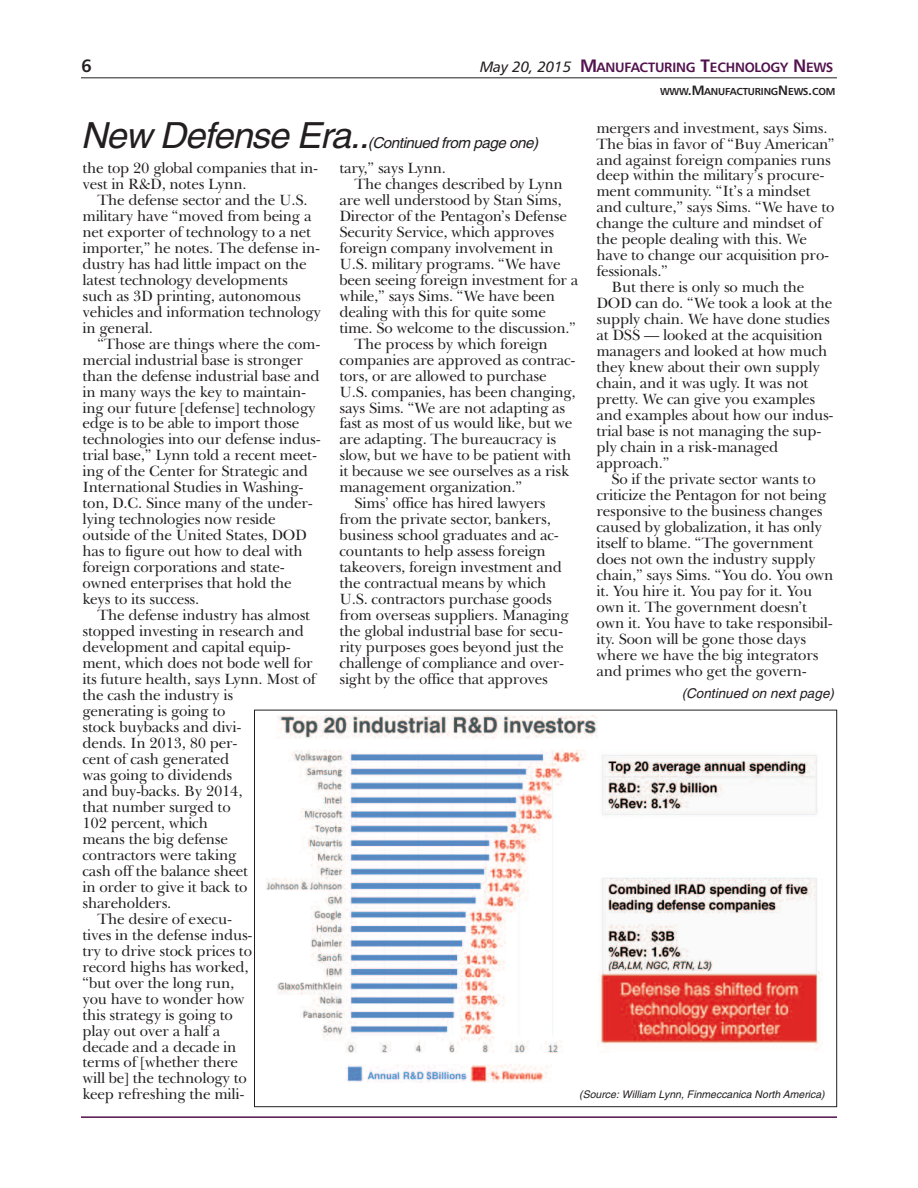
<style>
.page{position:relative;width:918px;height:1188px;background:#fff}
.page>*{position:absolute;margin:0;border:0;box-sizing:border-box;transform-origin:0 0}
.t1{font:italic 36px "Helvetica";letter-spacing:-.035em;color:#231f20}
.t2{font:18px "Humanist 777 BT Bold B";color:#231f20}
.t3{font:15.15px/15.9px "Baskerville BT";letter-spacing:-.015em;color:#231f20}
.t4{font:italic 15px "Helvetica";letter-spacing:-.035em;color:#231f20}
.t5{font:13.5px "Humanist 777 BT Bold B";letter-spacing:-.015em;color:#51124c}
.t6{font:italic 13.5px "Helvetica";color:#231f20}
.t7{font:italic 10.5px "Helvetica";color:#231f20}
.t8{font:10.2px "Humanist 777 BT Bold B";letter-spacing:-.015em;color:#231f20}
.s1{font-family:"Humanist 777 BT Italic B";font-size:15px;color:#231f20}
.s2{font-size:18px}
.s3{font-size:13.5px}
</style>
<div class="page">
<hr style="left:81px;top:78px;width:756px;height:1px;background:#231f20">
<hr style="left:81px;top:1116px;width:756px;height:2px;background:#51124c">
<img style="left:266px;top:716px;width:556px;height:367px">
<div style="left:727px;top:1052px;width:101px;height:31px;background:#fff"></div>
<p class="t2" style="left:81px;top:58px;width:12px">6</p>
<p class="t5" style="left:480px;top:62px;width:355px"><span class="s1">May 20, 2015</span> <span class="s2">M</span>ANUFACTURING <span class="s2">T</span>ECHNOLOGY <span class="s2">N</span>EWS</p>
<p class="t8" style="left:660px;top:87px;width:177px">WWW<span class="s3">.M</span>ANUFACTURING<span class="s3">N</span>EWS<span class="s3">.</span>COM</p>
<h1 class="t1" style="left:81px;top:122px;width:290px">New Defense Era..</h1>
<p class="t3" style="left:596px;top:121px;width:233px">mergers and investment, says Sims.</p>
<p class="t3" style="left:596px;top:137px;width:240px">The bias in favor of “Buy American”</p>
<p class="t3" style="left:596px;top:153px;width:236px">and against foreign companies runs</p>
<p class="t3" style="left:596px;top:169px;width:230px">deep within the military’s procure-</p>
<p class="t3" style="left:596px;top:185px;width:216px">ment community. “It’s a mindset</p>
<p class="t3" style="left:596px;top:201px;width:239px">and culture,” says Sims. “We have to</p>
<p class="t3" style="left:596px;top:217px;width:227px">change the culture and mindset of</p>
<p class="t3" style="left:596px;top:233px;width:212px">the people dealing with this. We</p>
<p class="t3" style="left:596px;top:249px;width:234px">have to change our acquisition pro-</p>
<p class="t3" style="left:596px;top:265px;width:73px">fessionals.”</p>
<p class="t3" style="left:611px;top:281px;width:195px">But there is only so much the</p>
<p class="t3" style="left:596px;top:297px;width:237px">DOD can do. “We took a look at the</p>
<p class="t3" style="left:596px;top:313px;width:235px">supply chain. We have done studies</p>
<p class="t3" style="left:596px;top:329px;width:228px">at DSS — looked at the acquisition</p>
<p class="t3" style="left:596px;top:345px;width:232px">managers and looked at how much</p>
<p class="t3" style="left:596px;top:361px;width:225px">they knew about their own supply</p>
<p class="t3" style="left:596px;top:377px;width:214px">chain, and it was ugly. It was not</p>
<p class="t3" style="left:596px;top:393px;width:220px">pretty. We can give you examples</p>
<p class="t3" style="left:596px;top:409px;width:239px">and examples about how our indus-</p>
<p class="t3" style="left:596px;top:425px;width:227px">trial base is not managing the sup-</p>
<p class="t3" style="left:596px;top:441px;width:184px">ply chain in a risk-managed</p>
<p class="t3" style="left:596px;top:457px;width:75px">approach.”</p>
<p class="t3" style="left:611px;top:473px;width:206px">So if the private sector wants to</p>
<p class="t3" style="left:596px;top:489px;width:232px">criticize the Pentagon for not being</p>
<p class="t3" style="left:596px;top:505px;width:228px">responsive to the business changes</p>
<p class="t3" style="left:596px;top:521px;width:227px">caused by globalization, it has only</p>
<p class="t3" style="left:596px;top:537px;width:219px">itself to blame. “The government</p>
<p class="t3" style="left:596px;top:553px;width:221px">does not own the industry supply</p>
<p class="t3" style="left:596px;top:569px;width:239px">chain,” says Sims. “You do. You own</p>
<p class="t3" style="left:596px;top:585px;width:217px">it. You hire it. You pay for it. You</p>
<p class="t3" style="left:596px;top:601px;width:212px">own it. The government doesn’t</p>
<p class="t3" style="left:596px;top:617px;width:238px">own it. You have to take responsibil-</p>
<p class="t3" style="left:596px;top:633px;width:211px">ity. Soon will be gone those days</p>
<p class="t3" style="left:596px;top:649px;width:224px">where we have the big integrators</p>
<p class="t3" style="left:596px;top:664px;width:212px">and primes who get the govern-</p>
<p class="t4" style="left:368px;top:137px;width:172px">(Continued from page one)</p>
<p class="t3" style="left:82px;top:162px;width:237px">the top 20 global companies that in&shy;vest in R&amp;D, notes Lynn.</p>
<p class="t3" style="left:82px;top:194px;width:240px;text-indent:15px">The defense sector and the U.S. military have “moved from being a net exporter of technology to a net importer,” he notes. The defense in&shy;dustry has had little impact on the latest technology developments such as 3D printing, autonomous vehicles and information technology in general.</p>
<p class="t3" style="left:82px;top:337px;width:240px;text-indent:15px">“Those are things where the com&shy;mercial industrial base is stronger than the defense industrial base and in many ways the key to maintain&shy;ing our future [defense] technology edge is to be able to import those technologies into our defense indus&shy;trial base,” Lynn told a recent meet&shy;ing of the Center for Strategic and International Studies in Washing&shy;ton, D.C. Since many of the under&shy;lying technologies now reside outside of the United States, DOD has to figure out how to deal with foreign corporations and state&shy;owned enterprises that hold the keys to its success.</p>
<p class="t3" style="left:97px;top:609px;width:214px">The defense industry has almost</p>
<p class="t3" style="left:82px;top:625px;width:223px">stopped investing in research and</p>
<p class="t3" style="left:82px;top:641px;width:210px">development and capital equip-</p>
<p class="t3" style="left:82px;top:657px;width:232px">ment, which does not bode well for</p>
<p class="t3" style="left:82px;top:673px;width:235px">its future health, says Lynn. Most of</p>
<p class="t3" style="left:82px;top:689px;width:152px">the cash the industry is</p>
<p class="t3" style="left:82px;top:705px;width:145px">generating is going to</p>
<p class="t3" style="left:82px;top:721px;width:161px">stock buybacks and divi-</p>
<p class="t3" style="left:82px;top:737px;width:157px">dends. In 2013, 80 per-</p>
<p class="t3" style="left:82px;top:753px;width:148px">cent of cash generated</p>
<p class="t3" style="left:82px;top:769px;width:151px">was going to dividends</p>
<p class="t3" style="left:82px;top:785px;width:162px">and buy-backs. By 2014,</p>
<p class="t3" style="left:82px;top:801px;width:150px">that number surged to</p>
<p class="t3" style="left:82px;top:817px;width:127px">102 percent, which</p>
<p class="t3" style="left:82px;top:833px;width:147px">means the big defense</p>
<p class="t3" style="left:82px;top:849px;width:156px">contractors were taking</p>
<p class="t3" style="left:82px;top:865px;width:167px">cash off the balance sheet</p>
<p class="t3" style="left:82px;top:881px;width:166px">in order to give it back to</p>
<p class="t3" style="left:82px;top:896px;width:90px">shareholders.</p>
<p class="t3" style="left:97px;top:912px;width:136px">The desire of execu-</p>
<p class="t3" style="left:82px;top:928px;width:172px">tives in the defense indus-</p>
<p class="t3" style="left:82px;top:944px;width:171px">try to drive stock prices to</p>
<p class="t3" style="left:82px;top:960px;width:168px">record highs has worked,</p>
<p class="t3" style="left:82px;top:976px;width:153px">“but over the long run,</p>
<p class="t3" style="left:82px;top:992px;width:164px">you have to wonder how</p>
<p class="t3" style="left:82px;top:1008px;width:152px">this strategy is going to</p>
<p class="t3" style="left:82px;top:1024px;width:139px">play out over a half a</p>
<p class="t3" style="left:82px;top:1040px;width:156px">decade and a decade in</p>
<p class="t3" style="left:82px;top:1056px;width:157px">terms of [whether there</p>
<p class="t3" style="left:82px;top:1072px;width:166px">will be] the technology to</p>
<p class="t3" style="left:82px;top:1088px;width:163px">keep refreshing the mili-</p>
<p class="t3" style="left:339px;top:162px;width:108px">tary,” says Lynn.</p>
<p class="t3" style="left:354px;top:178px;width:210px">The changes described by Lynn</p>
<p class="t3" style="left:339px;top:194px;width:224px">are well understood by Stan Sims,</p>
<p class="t3" style="left:339px;top:210px;width:229px">Director of the Pentagon’s Defense</p>
<p class="t3" style="left:339px;top:226px;width:216px">Security Service, which approves</p>
<p class="t3" style="left:339px;top:242px;width:216px">foreign company involvement in</p>
<p class="t3" style="left:339px;top:258px;width:223px">U.S. military programs. “We have</p>
<p class="t3" style="left:339px;top:273px;width:240px">been seeing foreign investment for a</p>
<p class="t3" style="left:339px;top:289px;width:217px">while,” says Sims. “We have been</p>
<p class="t3" style="left:339px;top:305px;width:208px">dealing with this for quite some</p>
<p class="t3" style="left:339px;top:321px;width:238px">time. So welcome to the discussion.”</p>
<p class="t3" style="left:354px;top:337px;width:195px">The process by which foreign</p>
<p class="t3" style="left:339px;top:353px;width:238px">companies are approved as contrac-</p>
<p class="t3" style="left:339px;top:369px;width:209px">tors, or are allowed to purchase</p>
<p class="t3" style="left:339px;top:385px;width:238px">U.S. companies, has been changing,</p>
<p class="t3" style="left:339px;top:401px;width:227px">says Sims. “We are not adapting as</p>
<p class="t3" style="left:339px;top:417px;width:235px">fast as most of us would like, but we</p>
<p class="t3" style="left:339px;top:433px;width:218px">are adapting. The bureaucracy is</p>
<p class="t3" style="left:339px;top:449px;width:233px">slow, but we have to be patient with</p>
<p class="t3" style="left:339px;top:465px;width:232px">it because we see ourselves as a risk</p>
<p class="t3" style="left:339px;top:481px;width:184px">management organization.”</p>
<p class="t3" style="left:354px;top:497px;width:193px">Sims’ office has hired lawyers</p>
<p class="t3" style="left:339px;top:513px;width:213px">from the private sector, bankers,</p>
<p class="t3" style="left:339px;top:529px;width:221px">business school graduates and ac-</p>
<p class="t3" style="left:339px;top:545px;width:208px">countants to help assess foreign</p>
<p class="t3" style="left:339px;top:561px;width:224px">takeovers, foreign investment and</p>
<p class="t3" style="left:339px;top:577px;width:209px">the contractual means by which</p>
<p class="t3" style="left:339px;top:593px;width:214px">U.S. contractors purchase goods</p>
<p class="t3" style="left:339px;top:609px;width:231px">from overseas suppliers. Managing</p>
<p class="t3" style="left:339px;top:625px;width:225px">the global industrial base for secu-</p>
<p class="t3" style="left:339px;top:641px;width:226px">rity purposes goes beyond just the</p>
<p class="t3" style="left:339px;top:657px;width:226px">challenge of compliance and over-</p>
<p class="t3" style="left:339px;top:673px;width:210px">sight by the office that approves</p>
<p class="t6" style="left:682px;top:688px;width:154px">(Continued on next page)</p>
<p class="t7" style="left:579px;top:1091px;width:247px">(Source: William Lynn, Finmeccanica North America)</p>
</div>
